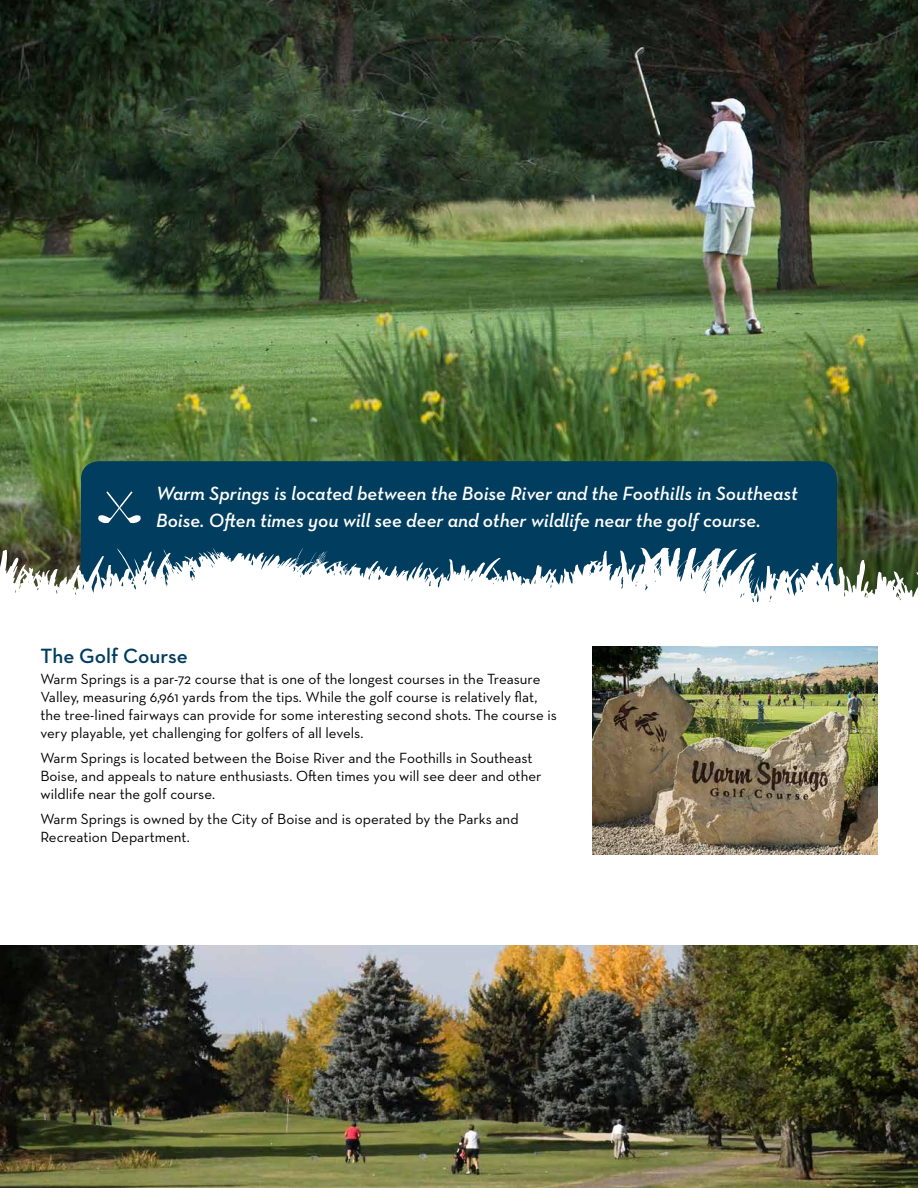
<style>
.page{position:relative;width:918px;height:1188px;background:#fff}
.page>*{position:absolute;margin:0;border:0;box-sizing:border-box;transform-origin:0 0}
.t1{font:600 21px "Neutraface Text";color:#003d5e}
.t2{font:italic 600 19.5px/27px "Neutraface Text";color:#fff}
.t3{font:15px/18px "Neutraface Text";color:#000}
</style>
<div class="page">
<img style="left:0;top:0;width:918px;height:547px">
<div style="left:81px;top:461px;width:756px;height:143px;background:#003d5e;border-radius:18px"></div>
<svg style="left:98px;top:491px;width:43px;height:33px"></svg>
<svg style="left:0;top:547px;width:918px;height:100px"></svg>
<img style="left:0;top:945px;width:918px;height:243px">
<img style="left:592px;top:647px;width:286px;height:208px">
<h2 class="t2" style="left:156px;top:479px;width:643px">Warm Springs is located between the Boise River and the Foothills in Southeast<br>Boise. Often times you will see deer and other wildlife near the golf course.</h2>
<h1 class="t1" style="left:40px;top:643px;width:149px">The Golf Course</h1>
<p class="t3" style="left:40px;top:670px;width:518px">Warm Springs is a par-72 course that is one of the longest courses in the Treasure Valley, measuring 6,961 yards from the tips. While the golf course is relatively flat, the tree-lined fairways can provide for some interesting second shots. The course is very playable, yet challenging for golfers of all levels.</p>
<p class="t3" style="left:40px;top:749px;width:503px">Warm Springs is located between the Boise River and the Foothills in Southeast<br>Boise, and appeals to nature enthusiasts. Often times you will see deer and other wildlife near the golf course.</p>
<p class="t3" style="left:40px;top:810px;width:480px">Warm Springs is owned by the City of Boise and is operated by the Parks and<br>Recreation Department.</p>
</div>
